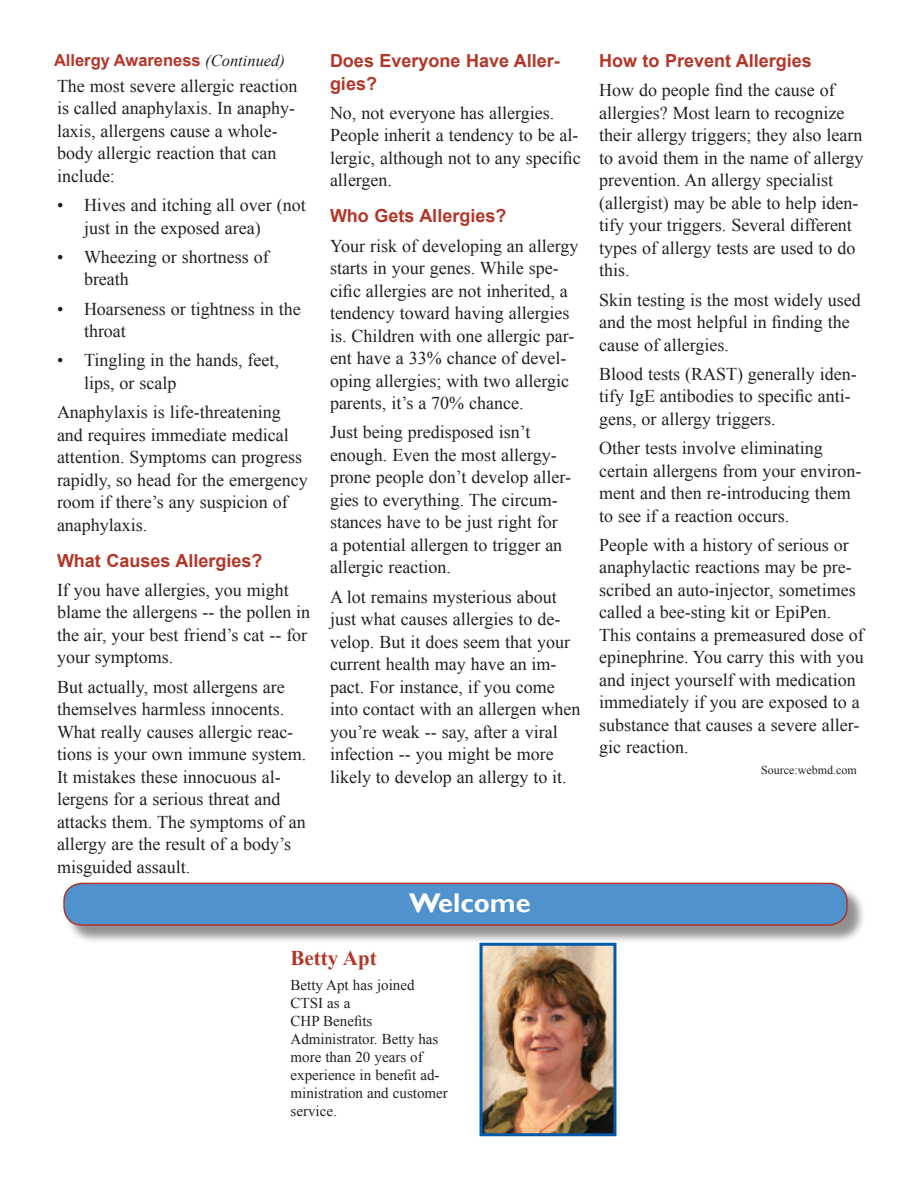
<style>
.page{position:relative;width:918px;height:1188px;background:#fff}
.page>*{position:absolute;margin:0;border:0;box-sizing:border-box;transform-origin:0 0}
.t1{font:700 27px "Gill Sans";color:#fff}
.t2{font:700 21px "Times New Roman";color:#b43628}
.t3{font:18px/22.5px "Times New Roman";color:#231f20}
.t4{font:700 18px/22.5px "Arial";color:#b43628}
.t5{font:700 16.5px "Arial";color:#b43628}
.t6{font:15px/18px "Times New Roman";color:#231f20}
.t7{font:12px "Times New Roman";color:#231f20}
.s1{font-family:"Times New Roman";font-weight:400;font-style:italic;color:#231f20}
</style>
<div class="page">
<div style="left:66px;top:885px;width:800px;height:59px;background:#231f20;opacity:.5"></div>
<div style="left:64px;top:883px;width:783px;height:42px;background:#4f92cd;border-radius:18px"></div>
<div style="left:63px;top:883px;width:785px;height:43px;border:2px solid #b43628;border-radius:18px"></div>
<img style="left:484px;top:947px;width:128px;height:185px">
<div style="left:480px;top:943px;width:136px;height:193px;border:3px solid #0159a9"></div>
<p class="t5" style="left:54px;top:49px;width:233px">Allergy Awareness <span class="s1">(Continued)</span></p>
<p class="t3" style="left:57px;top:74px;width:242px">The most severe allergic reaction is called anaphylaxis. In anaphy&shy;laxis, allergens cause a whole&shy;body allergic reaction that can include:</p>
<p class="t3" style="left:84px;top:194px;width:223px;text-indent:-27px">• Hives and itching all over (not just in the exposed area)</p>
<p class="t3" style="left:84px;top:245px;width:186px;text-indent:-27px">• Wheezing or shortness of breath</p>
<p class="t3" style="left:84px;top:297px;width:218px;text-indent:-27px">• Hoarseness or tightness in the throat</p>
<p class="t3" style="left:84px;top:349px;width:197px;text-indent:-27px">• Tingling in the hands, feet, lips, or scalp</p>
<p class="t3" style="left:57px;top:401px;width:252px">Anaphylaxis is life-threatening and requires immediate medical attention. Symptoms can progress rapidly, so head for the emergency room if there’s any suspicion of anaphylaxis.</p>
<p class="t4" style="left:57px;top:550px;width:207px">What Causes Allergies?</p>
<p class="t3" style="left:57px;top:578px;width:255px">If you have allergies, you might blame the allergens -- the pollen in the air, your best friend’s cat -- for your symptoms.</p>
<p class="t3" style="left:57px;top:675px;width:251px">But actually, most allergens are themselves harmless innocents.<br>What really causes allergic reac&shy;tions is your own immune system.<br>It mistakes these innocuous al&shy;lergens for a serious threat and attacks them. The symptoms of an allergy are the result of a body’s misguided assault.</p>
<p class="t4" style="left:330px;top:50px;width:231px">Does Everyone Have Aller&shy;gies?</p>
<p class="t3" style="left:330px;top:101px;width:252px">No, not everyone has allergies.<br>People inherit a tendency to be al&shy;lergic, although not to any specific allergen.</p>
<p class="t4" style="left:330px;top:205px;width:178px">Who Gets Allergies?</p>
<p class="t3" style="left:330px;top:234px;width:250px">Your risk of developing an allergy starts in your genes. While spe&shy;cific allergies are not inherited, a tendency toward having allergies is. Children with one allergic par&shy;ent have a 33% chance of devel&shy;oping allergies; with two allergic parents, it’s a 70% chance.</p>
<p class="t3" style="left:330px;top:421px;width:243px">Just being predisposed isn’t enough. Even the most allergy&shy;prone people don’t develop aller&shy;gies to everything. The circum&shy;stances have to be just right for<br>a potential allergen to trigger an allergic reaction.</p>
<p class="t3" style="left:330px;top:585px;width:252px">A lot remains mysterious about just what causes allergies to de&shy;velop. But it does seem that your current health may have an im&shy;pact. For instance, if you come into contact with an allergen when you’re weak -- say, after a viral infection -- you might be more likely to develop an allergy to it.</p>
<h1 class="t1" style="left:409px;top:886px;width:123px">Welcome</h1>
<p class="t2" style="left:291px;top:944px;width:88px">Betty Apt</p>
<p class="t6" style="left:291px;top:976px;width:159px">Betty Apt has joined<br>CTSI as a<br>CHP Benefits<br>Administrator. Betty has more than 20 years of experience in benefit ad&shy;ministration and customer service.</p>
<p class="t4" style="left:599px;top:50px;width:214px">How to Prevent Allergies</p>
<p class="t3" style="left:599px;top:79px;width:266px">How do people find the cause of allergies? Most learn to recognize their allergy triggers; they also learn to avoid them in the name of allergy prevention. An allergy specialist (allergist) may be able to help iden&shy;tify your triggers. Several different types of allergy tests are used to do this.</p>
<p class="t3" style="left:599px;top:288px;width:263px">Skin testing is the most widely used and the most helpful in finding the cause of allergies.</p>
<p class="t3" style="left:599px;top:362px;width:259px">Blood tests (RAST) generally iden&shy;tify IgE antibodies to specific anti&shy;gens, or allergy triggers.</p>
<p class="t3" style="left:599px;top:437px;width:264px">Other tests involve eliminating certain allergens from your environ&shy;ment and then re-introducing them to see if a reaction occurs.</p>
<p class="t3" style="left:599px;top:533px;width:266px">People with a history of serious or anaphylactic reactions may be pre&shy;scribed an auto-injector, sometimes called a bee-sting kit or EpiPen.<br>This contains a premeasured dose of epinephrine. You carry this with you and inject yourself with medication immediately if you are exposed to a substance that causes a severe aller&shy;gic reaction.</p>
<p class="t7" style="left:761px;top:762px;width:97px">Source:webmd.com</p>
</div>
